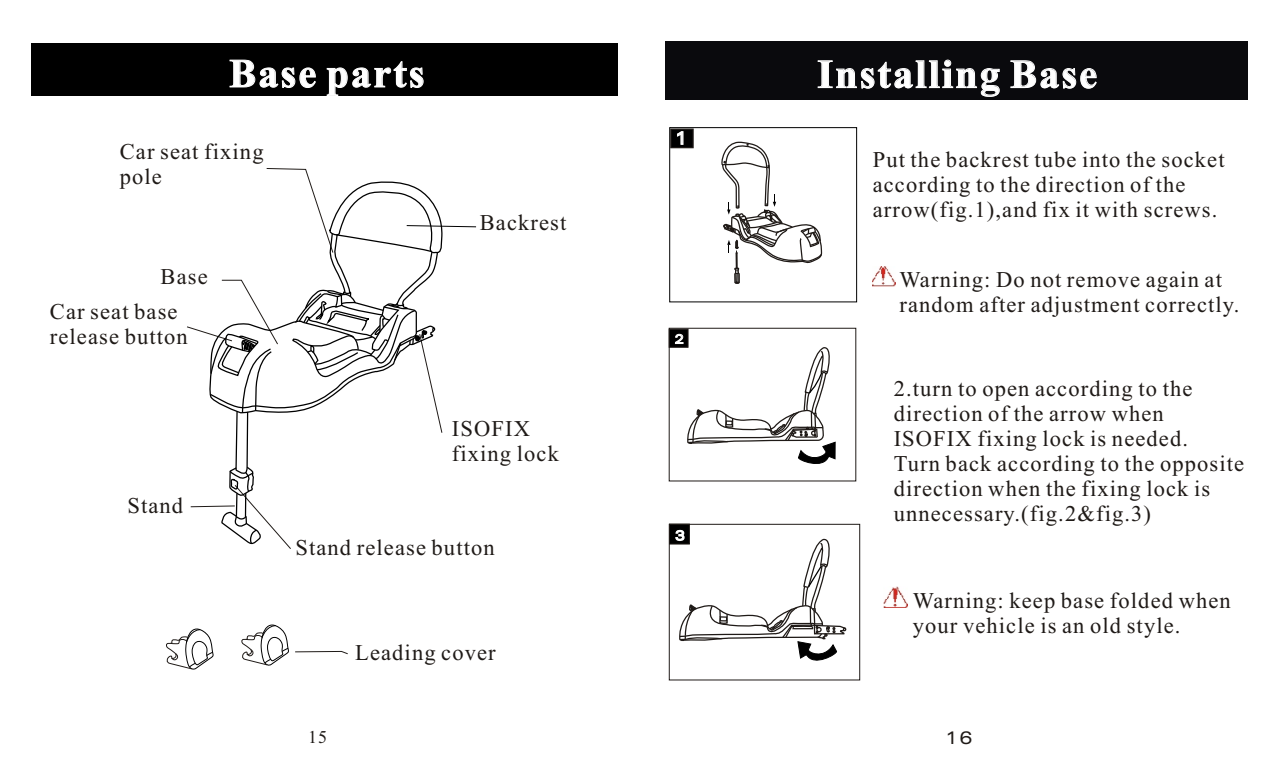
<style>
.page{position:relative;width:1276px;height:768px;background:#fff}
.page>*{position:absolute;margin:0;border:0;box-sizing:border-box;transform-origin:0 0}
.t1{font:700 40.5px "Times New Roman";letter-spacing:.05em;color:#fff}
.t2{font:22.5px/25px "Times New Roman";letter-spacing:.05em;color:#1f1a17}
.t3{font:18px "Times New Roman";color:#1f1a17}
.t4{font:18px "Zurich Ex BT";color:#1f1a17}
.t5{font:17.78px "Zurich Ex BT";color:#fff}
.t6{font:13.72px "Zurich Ex BT";color:#fff}
.t7{font:13.05px "Zurich Ex BT";color:#fff}
</style>
<div class="page">
<div style="left:665px;top:41px;width:582px;height:58px;background:#0a0a0d"></div>
<img style="left:873px;top:267px;width:22px;height:20px">
<div style="left:669px;top:329px;width:19px;height:18px;background:#000;border:1px solid #1f1a17"></div>
<div style="left:669px;top:523px;width:21px;height:21px;background:#000;border:1px solid #1f1a17"></div>
<img style="left:883px;top:586px;width:24px;height:21px">
<div style="left:669px;top:524px;width:191px;height:156px;border:1px solid #1f1a17"></div>
<svg style="left:686px;top:346px;width:150px;height:118px"></svg>
<svg style="left:678px;top:537px;width:169px;height:124px"></svg>
<div style="left:669px;top:127px;width:188px;height:175px;border:1px solid #000"></div>
<svg style="left:721px;top:141px;width:102px;height:143px"></svg>
<div style="left:670px;top:128px;width:24px;height:20px;background:#000;border:1px solid #1f1a17"></div>
<div style="left:31px;top:43px;width:586px;height:53px;background:#000"></div>
<svg style="left:166px;top:168px;width:310px;height:501px"></svg>
<h1 class="t1" style="left:229px;top:59px;width:197px">Base parts</h1>
<p class="t2" style="left:120px;top:141px;width:145px">Car seat fixing pole</p>
<p class="t2" style="left:50px;top:260px;width:159px;line-height:35.6px;text-indent:111px">Base<br>Car seat base</p>
<p class="t2" style="left:50px;top:326px;width:139px">release button</p>
<p class="t2" style="left:127px;top:494px;width:57px">Stand</p>
<p class="t2" style="left:480px;top:212px;width:88px">Backrest</p>
<p class="t2" style="left:452px;top:418px;width:109px">ISOFIX fixing lock</p>
<p class="t2" style="left:295px;top:536px;width:201px">Stand release button</p>
<p class="t2" style="left:355px;top:642px;width:142px">Leading cover</p>
<p class="t5" style="left:675px;top:131px;width:14px">1</p>
<p class="t7" style="left:674px;top:333px;width:11px">2</p>
<p class="t6" style="left:675px;top:529px;width:11px">3</p>
<h1 class="t1" style="left:817px;top:60px;width:281px">Installing Base</h1>
<p class="t2" style="left:873px;top:149px;width:353px">Put the backrest tube into the socket according to the direction of the arrow(fig.1),and fix it with screws.</p>
<p class="t2" style="left:899px;top:268px;width:342px">Warning: Do not remove again at random after adjustment correctly.</p>
<p class="t2" style="left:894px;top:378px;width:352px">2.turn to open according to the direction of the arrow when<br>ISOFIX fixing lock is needed.<br>Turn back according to the opposite direction when the fixing lock is unnecessary.(fig.2&amp;fig.3)</p>
<p class="t2" style="left:913px;top:590px;width:319px">Warning: keep base folded when your vehicle is an old style.</p>
<p class="t3" style="left:308px;top:730px;width:20px">15</p>
<p class="t4" style="left:945px;top:730px;width:29px">16</p>
</div>
